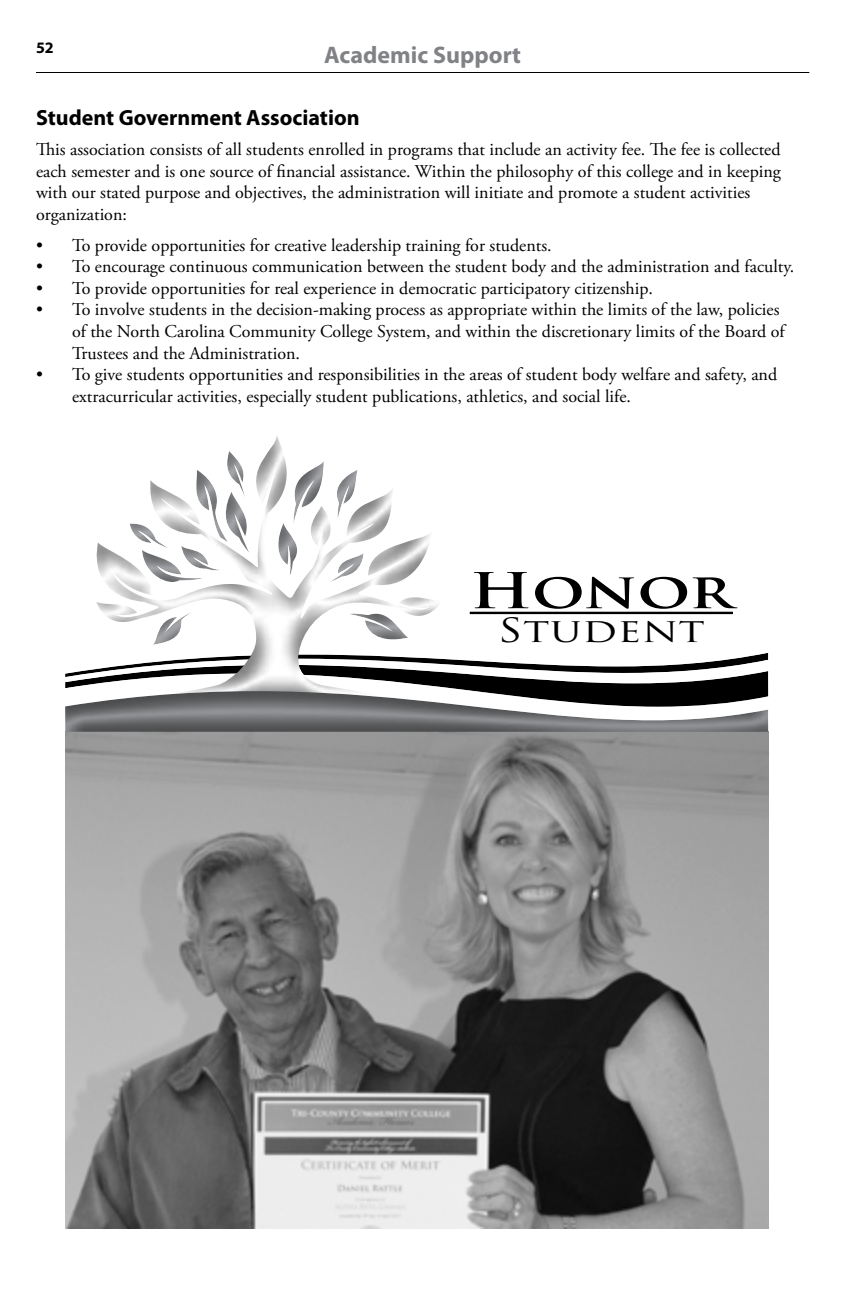
<style>
.page{position:relative;width:864px;height:1296px;background:#fff}
.page>*{position:absolute;margin:0;border:0;box-sizing:border-box;transform-origin:0 0}
.t1{font:700 48px "Trajan Pro";letter-spacing:-.01em;color:#000;scale:1.33 1}
.t2{font:32.6px "Trajan Pro";letter-spacing:.01em;color:#000;scale:1.33 1}
.t3{font:700 24px "Myriad Pro";color:#808285}
.t4{font:700 22px "Myriad Pro";color:#000}
.t5{font:18px/21.6px "Adobe Garamond Pro";color:#000}
.t6{font:700 16px "Myriad Pro";color:#000}
</style>
<div class="page">
<hr style="left:36px;top:72px;width:773px;height:1px;background:#000">
<img style="left:65px;top:733px;width:703px;height:496px">
<div style="left:77px;top:431px;width:382px;height:268px;background:#000;opacity:.5"></div>
<svg style="left:65px;top:653px;width:703px;height:34px"></svg>
<div style="left:45px;top:687px;width:740px;height:46px;background:#000;opacity:.5"></div>
<hr style="left:470px;top:612px;width:263px;height:2px;background:#000">
<p class="t6" style="left:36px;top:37px;width:19px">52</p>
<h3 class="t3" style="left:324px;top:40px;width:198px">Academic Support</h3>
<p class="t4" style="left:36px;top:103px;width:325px">Student Government Association</p>
<p class="t5" style="left:36px;top:139px;width:746px">This association consists of all students enrolled in programs that include an activity fee. The fee is collected each semester and is one source of financial assistance. Within the philosophy of this college and in keeping with our stated purpose and objectives, the administration will initiate and promote a student activities organization:</p>
<p class="t5" style="left:36px;top:235px;width:517px">• To provide opportunities for creative leadership training for students.</p>
<p class="t5" style="left:36px;top:256px;width:760px">• To encourage continuous communication between the student body and the administration and faculty.</p>
<p class="t5" style="left:36px;top:278px;width:618px">• To provide opportunities for real experience in democratic participatory citizenship.</p>
<p class="t5" style="left:72px;top:299px;width:714px;text-indent:-36px">• To involve students in the decision-making process as appropriate within the limits of the law, policies of the North Carolina Community College System, and within the discretionary limits of the Board of<br>Trustees and the Administration.</p>
<p class="t5" style="left:72px;top:364px;width:707px;text-indent:-36px">• To give students opportunities and responsibilities in the areas of student body welfare and safety, and extracurricular activities, especially student publications, athletics, and social life.</p>
<h1 class="t1" style="left:470px;top:561px;width:199px">Honor</h1>
<h2 class="t2" style="left:498px;top:609px;width:157px">STUDENT</h2>
</div>
